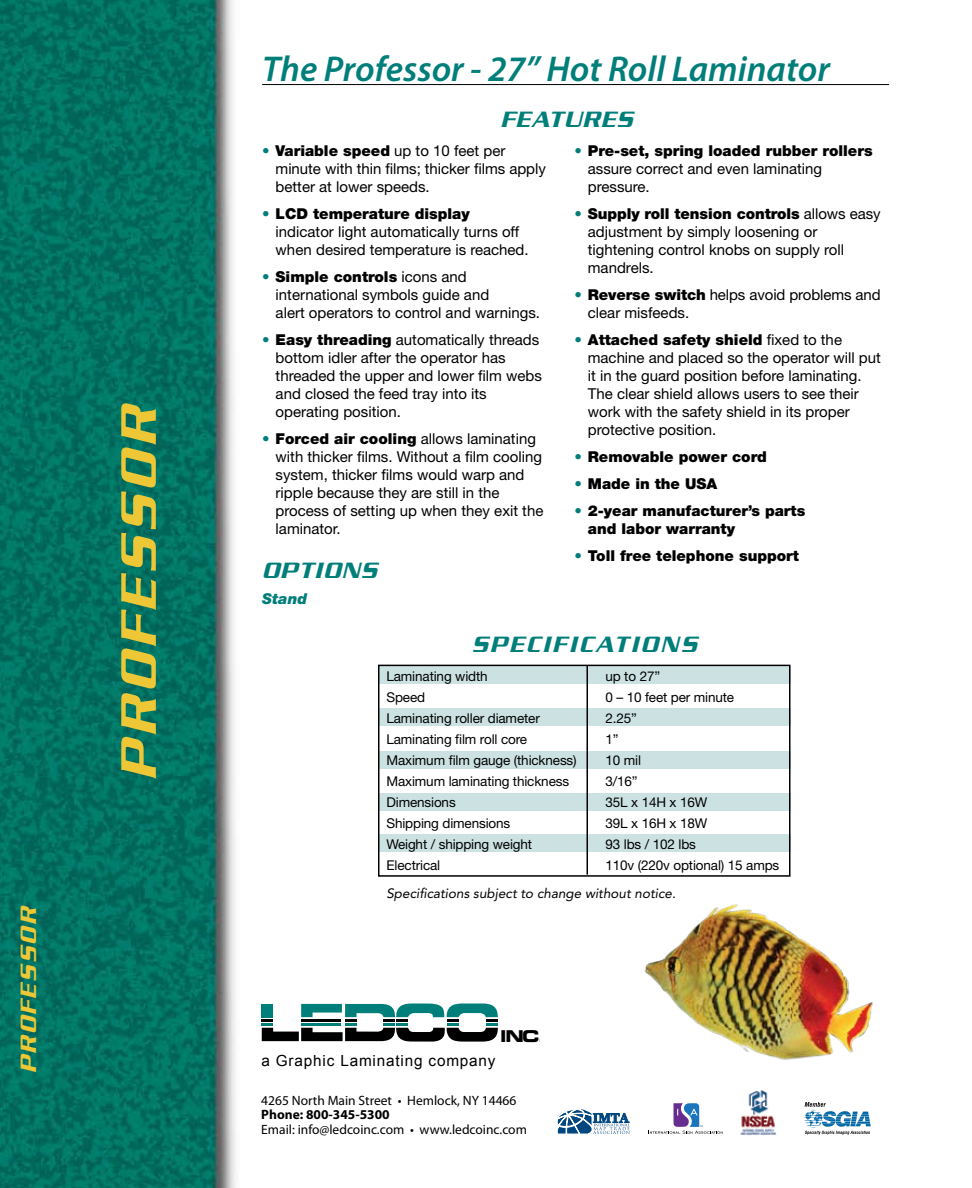
<style>
.page{position:relative;width:972px;height:1188px;background:#fff}
.page>*{position:absolute;margin:0;border:0;box-sizing:border-box;transform-origin:0 0}
.t1{font:italic 500 54px "Serpentine";color:#edc735}
.t2{font:italic 600 36px "Myriad Pro";color:#007e7a}
.t3{font:italic 500 24px "Serpentine";letter-spacing:.05em;color:#007e7a}
.t4{font:italic 500 24px "Serpentine";letter-spacing:.1em;color:#007e7a}
.t5{font:italic 500 24px "Serpentine";color:#edc735}
.t6{font:16.35px "Eurostile Bold Extended Two";color:#000}
.t7{font:15.3px "Arial";letter-spacing:.055em;color:#000}
.t8{font:15px/18px "Helvetica Neue";color:#000}
.t9{font:900 15px/18px "Helvetica Neue";color:#000}
.t10{font:italic 900 15px "Helvetica Neue";color:#007e7a}
.t11{font:13.5px "Helvetica Neue";letter-spacing:-.01em;color:#000}
.t12{font:13.5px "Myriad Pro";color:#000}
.t13{font:italic 13.5px "Avenir";color:#000}
.t14{font:700 13.5px "Myriad Pro";color:#000}
.s1{color:#007e7a}
.s2{font-weight:900}
.s3{font-weight:400;color:#007e7a}
</style>
<div class="page">
<img style="left:0;top:0;width:890px;height:1188px">
<svg style="left:262px;top:1003px;width:236px;height:39px"></svg>
<div style="left:379px;top:835px;width:411px;height:17px;background:#cce2e2"></div>
<div style="left:379px;top:793px;width:411px;height:18px;background:#cce2e2"></div>
<div style="left:379px;top:751px;width:411px;height:18px;background:#cce2e2"></div>
<div style="left:379px;top:709px;width:411px;height:17px;background:#cce2e2"></div>
<div style="left:379px;top:667px;width:411px;height:17px;background:#cce2e2"></div>
<hr style="left:586px;top:665px;width:2px;height:210px;background:#000">
<div style="left:378px;top:665px;width:412px;height:212px;border:2px solid #000"></div>
<hr style="left:262px;top:84px;width:627px;height:1px;background:#000">
<img style="left:608px;top:879px;width:282px;height:215px">
<svg style="left:557px;top:1108px;width:73px;height:26px"></svg>
<svg style="left:649px;top:1103px;width:74px;height:31px"></svg>
<img style="left:738px;top:1088px;width:41px;height:49px">
<svg style="left:805px;top:1102px;width:66px;height:33px"></svg>
<h3 class="t5" style="left:15px;top:1073px;width:169px;rotate:-90deg">PROFESSOR</h3>
<h1 class="t1" style="left:108px;top:780px;width:379px;rotate:-90deg">PROFESSOR</h1>
<h2 class="t2" style="left:262px;top:46px;width:569px">The Professor - 27” Hot Roll Laminator</h2>
<h3 class="t3" style="left:501px;top:105px;width:133px">FEATURES</h3>
<p class="t8" style="left:276px;top:141px;width:272px;text-indent:-14px"><span class="s1">•</span> <span class="s2">Variable speed</span> up to 10 feet per minute with thin films; thicker films apply better at lower speeds.</p>
<p class="t8" style="left:276px;top:204px;width:255px;text-indent:-14px"><span class="s1">•</span> <span class="s2">LCD temperature display </span>indicator light automatically turns off when desired temperature is reached.</p>
<p class="t8" style="left:276px;top:267px;width:266px;text-indent:-14px"><span class="s1">•</span> <span class="s2">Simple controls</span> icons and international symbols guide and<br>alert operators to control and warnings.</p>
<p class="t8" style="left:276px;top:330px;width:268px;text-indent:-14px"><span class="s1">•</span> <span class="s2">Easy threading</span> automatically threads bottom idler after the operator has threaded the upper and lower film webs and closed the feed tray into its operating position.</p>
<p class="t8" style="left:276px;top:429px;width:269px;text-indent:-14px"><span class="s1">•</span> <span class="s2">Forced air cooling</span> allows laminating with thicker films. Without a film cooling system, thicker films would warp and ripple because they are still in the process of setting up when they exit the laminator.</p>
<h3 class="t3" style="left:262px;top:557px;width:116px">OPTIONS</h3>
<p class="t10" style="left:262px;top:590px;width:47px">Stand</p>
<p class="t8" style="left:588px;top:141px;width:286px;text-indent:-14px"><span class="s1">•</span> <span class="s2">Pre-set, spring loaded rubber rollers </span>assure correct and even laminating pressure.</p>
<p class="t8" style="left:588px;top:204px;width:294px;text-indent:-14px"><span class="s1">•</span> <span class="s2">Supply roll tension controls</span> allows easy adjustment by simply loosening or tightening control knobs on supply roll mandrels.</p>
<p class="t8" style="left:588px;top:285px;width:294px;text-indent:-14px"><span class="s1">•</span> <span class="s2">Reverse switch</span> helps avoid problems and clear misfeeds.</p>
<p class="t8" style="left:588px;top:330px;width:294px;text-indent:-14px"><span class="s1">•</span> <span class="s2">Attached safety shield</span> fixed to the machine and placed so the operator will put it in the guard position before laminating.<br>The clear shield allows users to see their work with the safety shield in its proper protective position.</p>
<p class="t9" style="left:574px;top:447px;width:194px"><span class="s3">•</span> Removable power cord</p>
<p class="t9" style="left:574px;top:474px;width:144px"><span class="s3">•</span> Made in the USA</p>
<p class="t9" style="left:588px;top:501px;width:219px;text-indent:-14px"><span class="s3">•</span> 2-year manufacturer’s parts and labor warranty</p>
<p class="t9" style="left:574px;top:546px;width:226px"><span class="s3">•</span> Toll free telephone support</p>
<h3 class="t4" style="left:472px;top:630px;width:227px">SPECIFICATIONS</h3>
<p class="t11" style="left:386px;top:668px;width:103px">Laminating width</p>
<p class="t11" style="left:605px;top:668px;width:56px">up to 27”</p>
<p class="t11" style="left:386px;top:689px;width:40px">Speed</p>
<p class="t11" style="left:605px;top:689px;width:130px">0 – 10 feet per minute</p>
<p class="t11" style="left:386px;top:710px;width:155px">Laminating roller diameter</p>
<p class="t11" style="left:605px;top:710px;width:33px">2.25”</p>
<p class="t11" style="left:386px;top:731px;width:142px">Laminating film roll core</p>
<p class="t11" style="left:605px;top:731px;width:15px">1”</p>
<p class="t11" style="left:386px;top:752px;width:192px">Maximum film gauge (thickness)</p>
<p class="t11" style="left:605px;top:752px;width:37px">10 mil</p>
<p class="t11" style="left:386px;top:773px;width:184px">Maximum laminating thickness</p>
<p class="t11" style="left:605px;top:773px;width:34px">3/16”</p>
<p class="t11" style="left:386px;top:794px;width:71px">Dimensions</p>
<p class="t11" style="left:605px;top:794px;width:103px">35L x 14H x 16W</p>
<p class="t11" style="left:386px;top:815px;width:125px">Shipping dimensions</p>
<p class="t11" style="left:605px;top:815px;width:103px">39L x 16H x 18W</p>
<p class="t11" style="left:386px;top:836px;width:147px">Weight / shipping weight</p>
<p class="t11" style="left:605px;top:836px;width:92px">93 lbs / 102 lbs</p>
<p class="t11" style="left:386px;top:857px;width:55px">Electrical</p>
<p class="t11" style="left:605px;top:857px;width:175px">110v (220v optional) 15 amps</p>
<p class="t13" style="left:386px;top:886px;width:291px">Specifications subject to change without notice.</p>
<p class="t6" style="left:500px;top:1024px;width:47px">INC.</p>
<p class="t7" style="left:261px;top:1052px;width:236px">a Graphic Laminating company</p>
<p class="t12" style="left:261px;top:1092px;width:257px">4265 North Main Street • Hemlock, NY 14466</p>
<p class="t14" style="left:261px;top:1106px;width:130px">Phone: 800-345-5300</p>
<p class="t12" style="left:261px;top:1121px;width:267px">Email: info@ledcoinc.com • www.ledcoinc.com</p>
</div>
